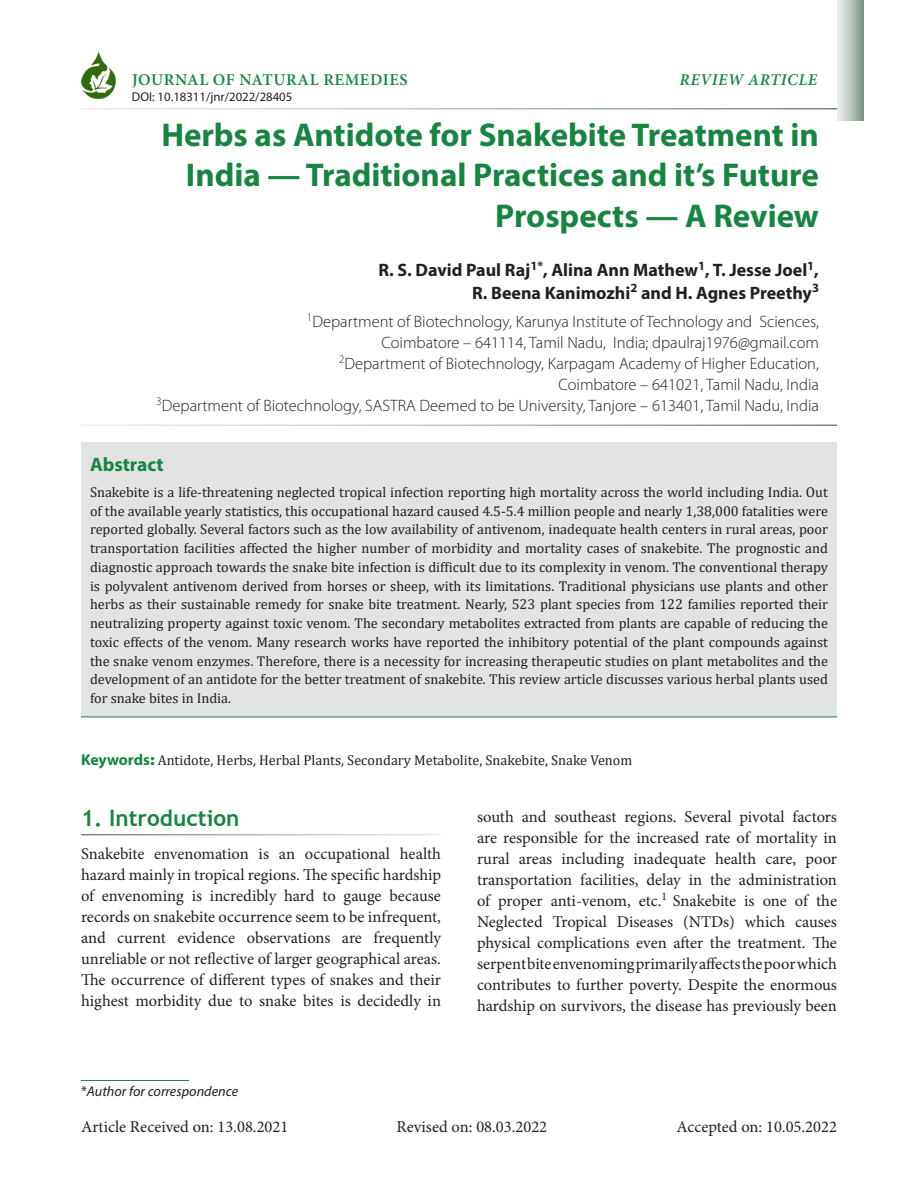
<style>
.page{position:relative;width:918px;height:1188px;background:#fff}
.page>*{position:absolute;margin:0;border:0;box-sizing:border-box;transform-origin:0 0}
.Chapter_Name{font:700 33px/40.5px "Myriad Pro";color:#198441;text-align:right}
.A-level{font:700 22.5px "Trebuchet MS";color:#198441}
.Abs_Head{font:700 19.5px "Myriad Pro";color:#198441}
.Author_Name{font:700 18px/22.5px "Myriad Pro";color:#231f20;text-align:right}
.Body_Text_1st_para{font:16.5px/21px "Minion Pro";color:#231f20;text-align:justify}
.Affiliation{font:300 16.5px/21px "Myriad Pro";color:#231f20;text-align:right}
.Jrnl_Name{font:600 16.5px "Minion Pro";letter-spacing:.035em;color:#198441}
.Jrnl_Name-2{font:italic 600 16.5px "Minion Pro";letter-spacing:.035em;color:#198441}
.Abs_Text1{font:14.25px/18.8px "Cambria";color:#231f20;text-align:justify}
.Keyword{font:14.25px "Cambria";color:#231f20}
.Footnote{font:italic 14.25px "Myriad Pro";color:#231f20}
.t1{font:12.75px "Myriad Pro";color:#231f20}
.s1{color:#222}
.s2{font-family:"Myriad Pro";font-weight:700;font-size:15.75px;color:#198441}
.s3{font-family:"Myriad Pro";font-weight:900;font-stretch:semi-expanded;font-size:15.75px;color:#198441}
.s4{font-style:normal}
</style>
<div class="page">
<hr style="left:81px;top:1080px;width:108px;height:1px;background:#198441">
<svg style="left:837px;top:0;width:27px;height:121px;background:#b8c3bd"></svg>
<img style="left:81px;top:52px;width:35px;height:46px">
<div style="left:81px;top:442px;width:756px;height:275px;background:#e2e3e3"></div>
<hr style="left:81px;top:717px;width:756px;height:1px;background:#198441">
<p class="Jrnl_Name" style="left:132px;top:68px;width:277px">JOURNAL OF NATURAL REMEDIES</p>
<p class="t1" style="left:132px;top:89px;width:162px">DOI: 10.18311/jnr/2022/28405</p>
<p class="Jrnl_Name-2" style="left:680px;top:68px;width:139px">REVIEW ARTICLE</p>
<p class="Chapter_Name" style="left:161px;top:113px;width:659px">Herbs as Antidote for Snakebite Treatment in<br>India — Traditional Practices and it’s Future<br>Prospects — A Review</p>
<p class="Author_Name" style="left:379px;top:258px;width:442px">R. S. David Paul Raj<sup>1*</sup>, Alina Ann Mathew<sup>1</sup>, T. Jesse Joel<sup>1</sup>,<br>R. Beena Kanimozhi<sup>2</sup> and H. Agnes Preethy<sup>3</sup></p>
<p class="Affiliation" style="left:156px;top:311px;width:664px"><sup>1</sup>Department of Biotechnology, Karunya Institute of Technology and Sciences,<br>Coimbatore – 641114, Tamil Nadu, India; dpaulraj1976@gmail.com<br><sup>2</sup>Department of Biotechnology, Karpagam Academy of Higher Education,<br>Coimbatore – 641021, Tamil Nadu, India<br><sup>3</sup>Department of Biotechnology, SASTRA Deemed to be University, Tanjore – <span class="s1">613401, Tamil Nadu, India</span></p>
<p class="Abs_Head" style="left:90px;top:451px;width:75px">Abstract</p>
<p class="Abs_Text1" style="left:90px;top:483px;width:740px">Snakebite is a life-threatening neglected tropical infection reporting high mortality across the world including India. Out of the available yearly statistics, this occupational hazard caused 4.5-5.4 million people and nearly 1,38,000 fatalities were reported globally. Several factors such as the low availability of antivenom, inadequate health centers in rural areas, poor transportation facilities affected the higher number of morbidity and mortality cases of snakebite. The prognostic and diagnostic approach towards the snake bite infection is difficult due to its complexity in venom. The conventional therapy is polyvalent antivenom derived from horses or sheep, with its limitations. Traditional physicians use plants and other herbs as their sustainable remedy for snake bite treatment. Nearly, 523 plant species from 122 families reported their neutralizing property against toxic venom. The secondary metabolites extracted from plants are capable of reducing the toxic effects of the venom. Many research works have reported the inhibitory potential of the plant compounds against the snake venom enzymes. Therefore, there is a necessity for increasing therapeutic studies on plant metabolites and the development of an antidote for the better treatment of snakebite. This review article discusses various herbal plants used for snake bites in India.</p>
<p class="Keyword" style="left:81px;top:752px;width:553px"><span class="s2">Keywords</span><span class="s3">:</span> Antidote, Herbs, Herbal Plants, Secondary Metabolite, Snakebite, Snake Venom</p>
<p class="A-level" style="left:81px;top:804px;width:160px">1. Introduction</p>
<p class="Body_Text_1st_para" style="left:81px;top:844px;width:362px">Snakebite envenomation is an occupational health hazard mainly in tropical regions. The specific hardship of envenoming is incredibly hard to gauge because records on snakebite occurrence seem to be infrequent, and current evidence observations are frequently unreliable or not reflective of larger geographical areas.<br>The occurrence of different types of snakes and their highest morbidity due to snake bites is decidedly in</p>
<p class="Footnote" style="left:81px;top:1082px;width:159px"><span class="s4">*</span>Author for correspondence</p>
<p class="Body_Text_1st_para" style="left:477px;top:806px;width:362px">south and southeast regions. Several pivotal factors are responsible for the increased rate of mortality in rural areas including inadequate health care, poor transportation facilities, delay in the administration of proper anti-venom, etc.<sup>1</sup> Snakebite is one of the Neglected Tropical Diseases (NTDs) which causes physical complications even after the treatment. The serpent bite envenoming primarily affects the poor which contributes to further poverty. Despite the enormous hardship on survivors, the disease has previously been</p>
<p class="Body_Text_1st_para" style="left:81px;top:1116px;width:209px">Article Received on: 13.08.2021</p>
<p class="Body_Text_1st_para" style="left:396px;top:1116px;width:152px">Revised on: 08.03.2022</p>
<p class="Body_Text_1st_para" style="left:676px;top:1116px;width:162px">Accepted on: 10.05.2022</p>
</div>
